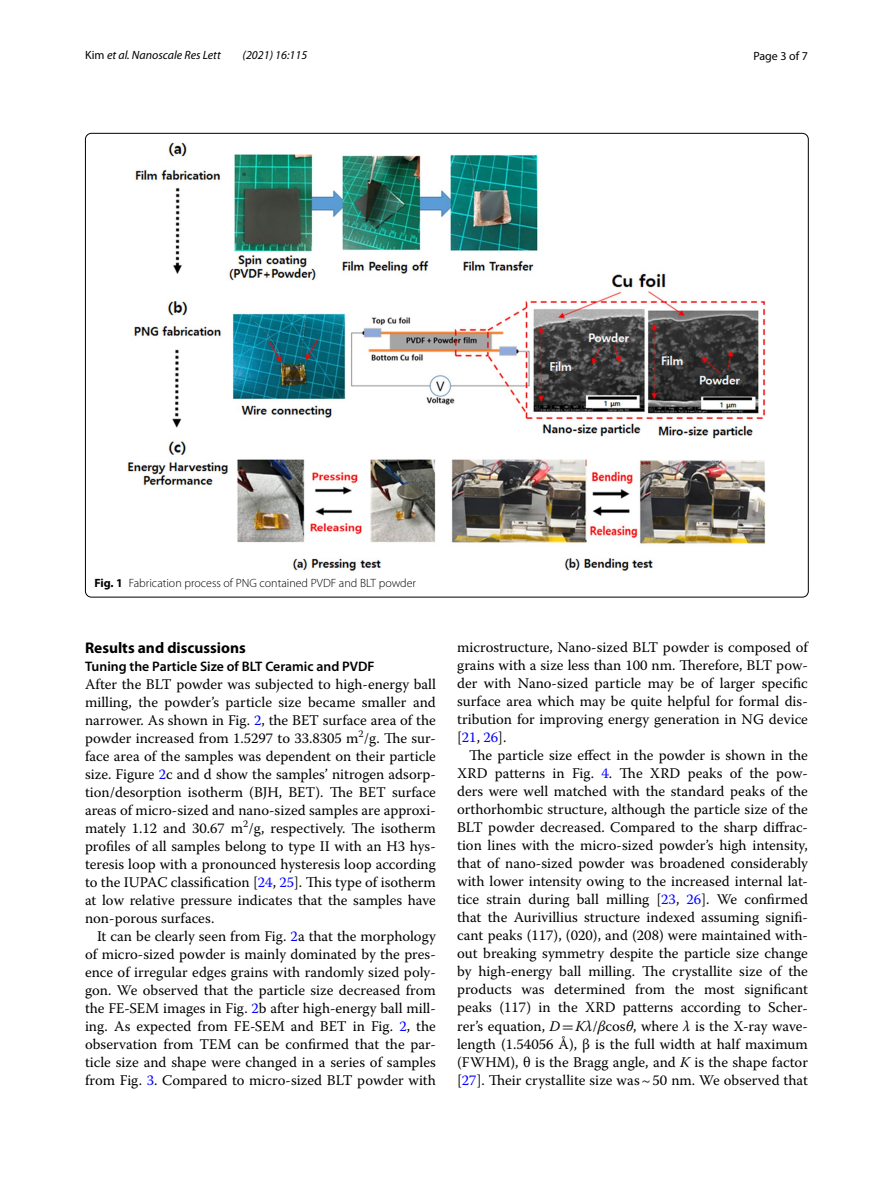
<style>
.page{position:relative;width:893px;height:1187px;background:#fff}
.page>*{position:absolute;margin:0;border:0;box-sizing:border-box;transform-origin:0 0}
.t1{font:700 15.45px "Myriad Pro";color:#000}
.t2{font:14.7px/18px "Warnock Pro";color:#000;text-align:justify}
.t3{font:600 13.8px "Myriad Pro";color:#000}
.t4{font:300 12px "Myriad Pro";color:#000}
.t5{font:italic 12px "Myriad Pro";color:#000}
.t6{font:12px "Myriad Pro";color:#000}
.s1{font-style:normal}
.s2{font-weight:700}
.s3{color:#00f}
.s4{font-style:italic}
.s5{font-family:"MTSY"}
</style>
<div class="page">
<img style="left:128px;top:142px;width:638px;height:429px">
<p class="t5" style="left:85px;top:48px;width:137px"><span class="s1">Kim</span> et al. Nanoscale Res Lett</p>
<p class="t5" style="left:243px;top:48px;width:66px">(2021) 16:115</p>
<p class="t6" style="left:753px;top:48px;width:56px">Page 3 of 7</p>
<p class="t4" style="left:94px;top:576px;width:323px"><span class="s2">Fig. 1</span> Fabrication process of PNG contained PVDF and BLT powder</p>
<p class="t1" style="left:85px;top:637px;width:162px">Results and discussions</p>
<p class="t3" style="left:85px;top:657px;width:291px">Tuning the Particle Size of BLT Ceramic and PVDF</p>
<p class="t2" style="left:85px;top:675px;width:352px">After the BLT powder was subjected to high-energy ball milling, the powder’s particle size became smaller and narrower. As shown in Fig. <span class="s3">2</span>, the BET surface area of the powder increased from 1.5297 to 33.8305 m<sup>2</sup>/g. The sur&shy;face area of the samples was dependent on their particle size. Figure <span class="s3">2</span>c and d show the samples’ nitrogen adsorp&shy;tion/desorption isotherm (BJH, BET). The BET surface areas of micro-sized and nano-sized samples are approxi&shy;mately 1.12 and 30.67 m<sup>2</sup>/g, respectively. The isotherm profiles of all samples belong to type II with an H3 hys&shy;teresis loop with a pronounced hysteresis loop according to the IUPAC classification [<span class="s3">24</span>, <span class="s3">25</span>]. This type of isotherm at low relative pressure indicates that the samples have non-porous surfaces.</p>
<p class="t2" style="left:85px;top:927px;width:352px;text-indent:12px">It can be clearly seen from Fig. <span class="s3">2</span>a that the morphology of micro-sized powder is mainly dominated by the pres&shy;ence of irregular edges grains with randomly sized poly&shy;gon. We observed that the particle size decreased from the FE-SEM images in Fig. <span class="s3">2</span>b after high-energy ball mill&shy;ing. As expected from FE-SEM and BET in Fig. <span class="s3">2</span>, the observation from TEM can be confirmed that the par&shy;ticle size and shape were changed in a series of samples from Fig. <span class="s3">3</span>. Compared to micro-sized BLT powder with</p>
<p class="t2" style="left:457px;top:638px;width:352px">microstructure, Nano-sized BLT powder is composed of grains with a size less than 100 nm. Therefore, BLT pow&shy;der with Nano-sized particle may be of larger specific surface area which may be quite helpful for formal dis&shy;tribution for improving energy generation in NG device [<span class="s3">21</span>, <span class="s3">26</span>].</p>
<p class="t2" style="left:457px;top:746px;width:352px;text-indent:12px">The particle size effect in the powder is shown in the XRD patterns in Fig. <span class="s3">4</span>. The XRD peaks of the pow&shy;ders were well matched with the standard peaks of the orthorhombic structure, although the particle size of the BLT powder decreased. Compared to the sharp diffrac&shy;tion lines with the micro-sized powder’s high intensity, that of nano-sized powder was broadened considerably with lower intensity owing to the increased internal lat&shy;tice strain during ball milling [<span class="s3">23</span>, <span class="s3">26</span>]. We confirmed that the Aurivillius structure indexed assuming signifi&shy;cant peaks (117), (020), and (208) were maintained with&shy;out breaking symmetry despite the particle size change by high-energy ball milling. The crystallite size of the products was determined from the most significant peaks (117) in the XRD patterns according to Scher&shy;rer’s equation, <span class="s4">D</span><span class="s5">=</span><span class="s4">Kλ</span>/<span class="s4">β</span>cos<span class="s4">θ</span>, where <span class="s4">λ</span> is the X-ray wave&shy;length (1.54056 Å), β is the full width at half maximum (FWHM), θ is the Bragg angle, and <span class="s4">K</span> is the shape factor [<span class="s3">27</span>]. Their crystallite size was~50 nm. We observed that</p>
</div>
